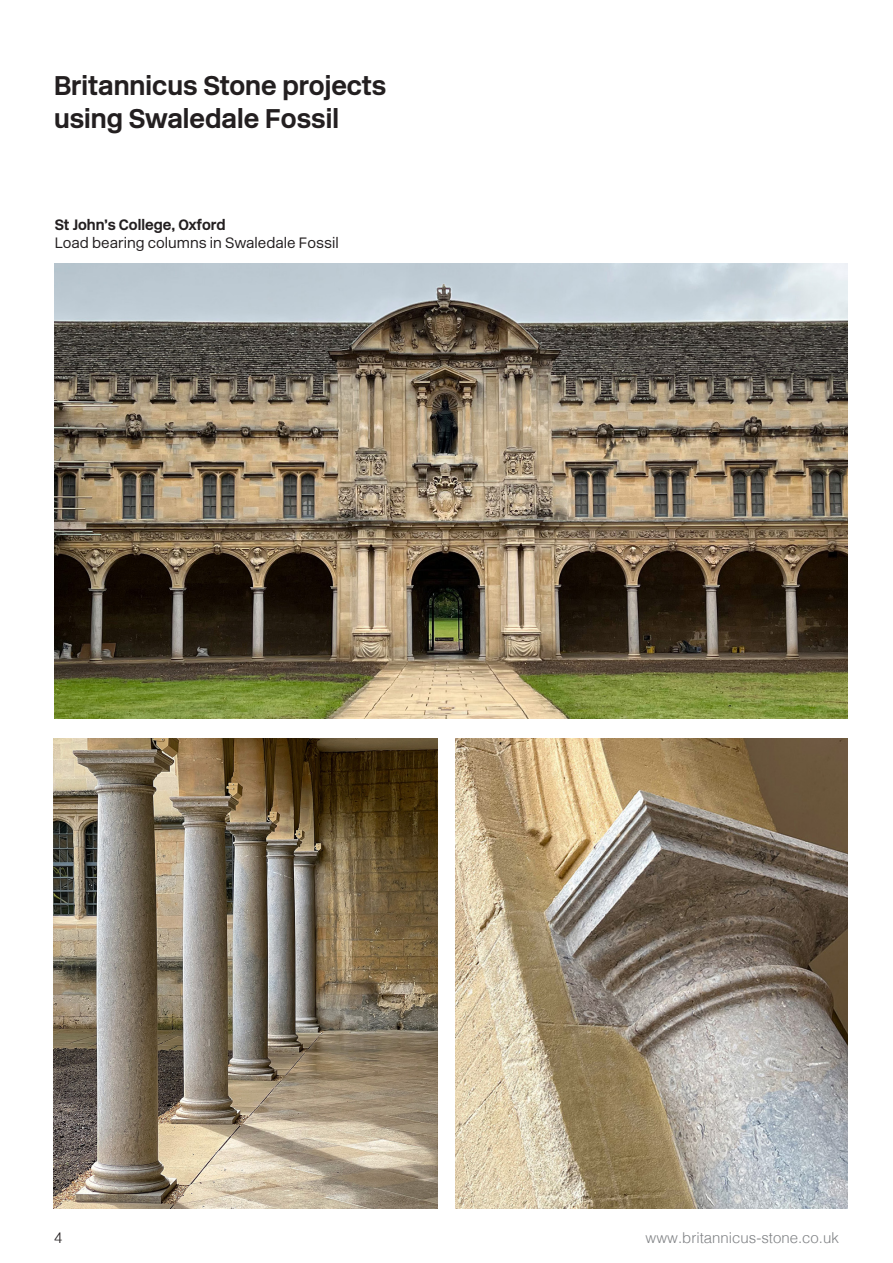
<style>
.page{position:relative;width:893px;height:1263px;background:#fff}
.page>*{position:absolute;margin:0;border:0;box-sizing:border-box;transform-origin:0 0}
.t1{font:700 27px "New Rail Alphabet";color:#231f20}
.t2{font:300 15px "New Rail Alphabet";color:#231f20}
.t3{font:300 15px "Helvetica";color:#808285}
.t4{font:700 15px "New Rail Alphabet";color:#231f20}
.t5{font:300 15px "Helvetica";color:#231f20}
</style>
<div class="page">
<img style="left:54px;top:264px;width:794px;height:455px">
<img style="left:53px;top:738px;width:384px;height:471px">
<img style="left:455px;top:738px;width:393px;height:471px">
<p class="t1" style="left:54px;top:68px;width:334px">Britannicus Stone projects</p>
<p class="t1" style="left:54px;top:100px;width:287px">using Swaledale Fossil</p>
<p class="t4" style="left:55px;top:215px;width:172px">St John’s College, Oxford</p>
<p class="t2" style="left:55px;top:233px;width:286px">Load bearing columns in Swaledale Fossil</p>
<p class="t5" style="left:54px;top:1225px;width:10px">4</p>
<p class="t3" style="left:646px;top:1225px;width:195px">www.britannicus-stone.co.uk</p>
</div>
